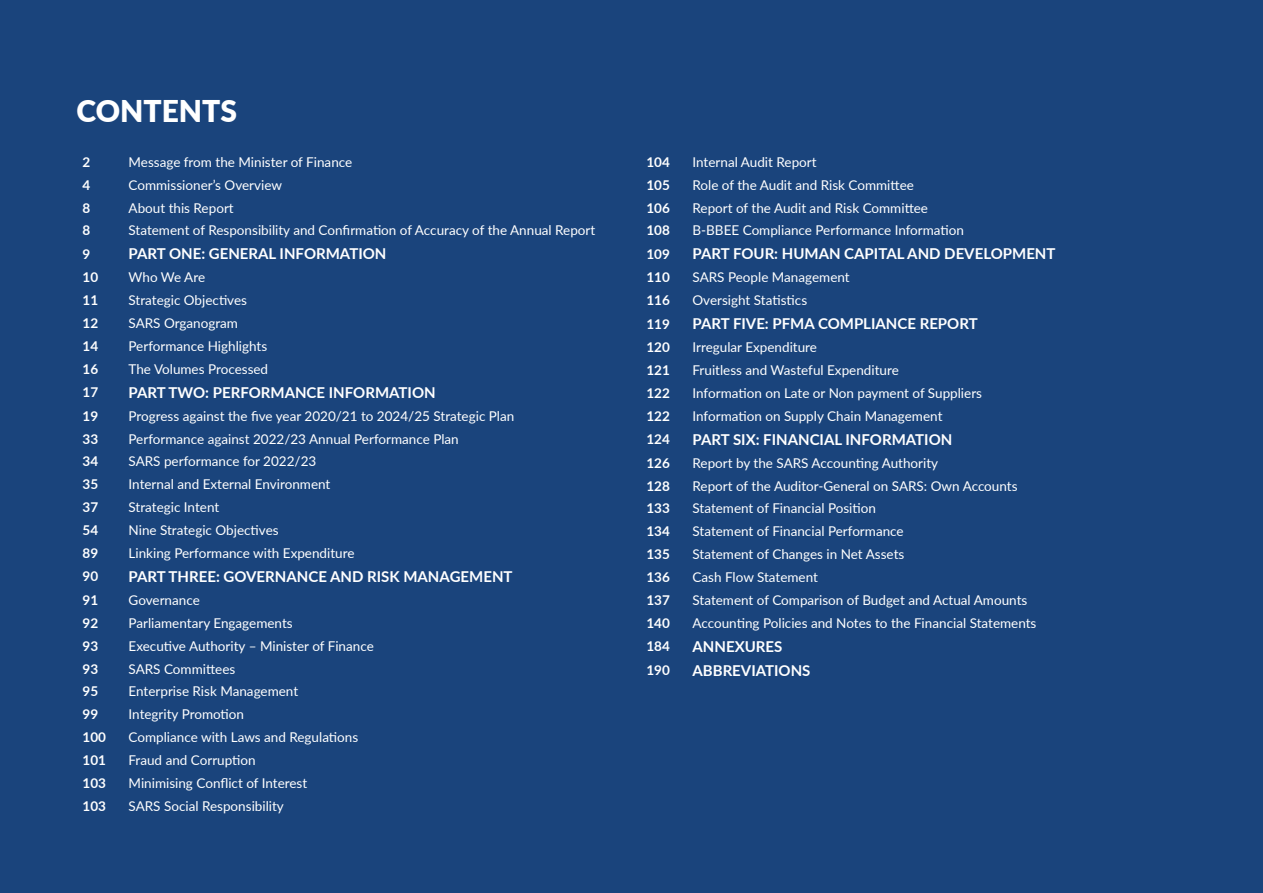
<style>
.page{position:relative;width:1263px;height:893px;background:#1a447c}
.page>*{position:absolute;margin:0;border:0;box-sizing:border-box;transform-origin:0 0}
.t1{font:900 30px "Lato";color:#fff}
.t2{font:700 15px "Lato";color:#fff}
.t3{font:13.5px "Lato";color:#fff}
.t4{font:700 13.5px "Lato";color:#fff}
</style>
<div class="page">
<h1 class="t1" style="left:77px;top:88px;width:162px">CONTENTS</h1>
<p class="t4" style="left:83px;top:152px;width:9px">2</p>
<p class="t3" style="left:129px;top:152px;width:225px">Message from the Minister of Finance</p>
<p class="t4" style="left:83px;top:175px;width:9px">4</p>
<p class="t3" style="left:129px;top:175px;width:155px">Commissioner’s Overview</p>
<p class="t4" style="left:83px;top:198px;width:9px">8</p>
<p class="t3" style="left:129px;top:198px;width:107px">About this Report</p>
<p class="t4" style="left:83px;top:221px;width:9px">8</p>
<p class="t3" style="left:129px;top:221px;width:468px">Statement of Responsibility and Confirmation of Accuracy of the Annual Report</p>
<p class="t4" style="left:83px;top:244px;width:9px">9</p>
<p class="t2" style="left:129px;top:243px;width:259px">PART ONE: GENERAL INFORMATION</p>
<p class="t4" style="left:83px;top:267px;width:17px">10</p>
<p class="t3" style="left:129px;top:268px;width:78px">Who We Are</p>
<p class="t4" style="left:83px;top:290px;width:17px">11</p>
<p class="t3" style="left:129px;top:291px;width:120px">Strategic Objectives</p>
<p class="t4" style="left:83px;top:313px;width:17px">12</p>
<p class="t3" style="left:129px;top:313px;width:111px">SARS Organogram</p>
<p class="t4" style="left:83px;top:336px;width:17px">14</p>
<p class="t3" style="left:129px;top:336px;width:140px">Performance Highlights</p>
<p class="t4" style="left:83px;top:359px;width:17px">16</p>
<p class="t3" style="left:129px;top:359px;width:141px">The Volumes Processed</p>
<p class="t4" style="left:83px;top:382px;width:17px">17</p>
<p class="t2" style="left:129px;top:381px;width:309px">PART TWO: PERFORMANCE INFORMATION</p>
<p class="t4" style="left:83px;top:406px;width:17px">19</p>
<p class="t3" style="left:129px;top:406px;width:387px">Progress against the five year 2020/21 to 2024/25 Strategic Plan</p>
<p class="t4" style="left:83px;top:429px;width:17px">33</p>
<p class="t3" style="left:129px;top:429px;width:332px">Performance against 2022/23 Annual Performance Plan</p>
<p class="t4" style="left:83px;top:452px;width:17px">34</p>
<p class="t3" style="left:129px;top:452px;width:189px">SARS performance for 2022/23</p>
<p class="t4" style="left:83px;top:474px;width:17px">35</p>
<p class="t3" style="left:129px;top:475px;width:203px">Internal and External Environment</p>
<p class="t4" style="left:83px;top:497px;width:17px">37</p>
<p class="t3" style="left:129px;top:498px;width:92px">Strategic Intent</p>
<p class="t4" style="left:83px;top:520px;width:17px">54</p>
<p class="t3" style="left:129px;top:520px;width:152px">Nine Strategic Objectives</p>
<p class="t4" style="left:83px;top:543px;width:17px">89</p>
<p class="t3" style="left:129px;top:543px;width:228px">Linking Performance with Expenditure</p>
<p class="t4" style="left:83px;top:567px;width:17px">90</p>
<p class="t2" style="left:129px;top:565px;width:385px">PART THREE: GOVERNANCE AND RISK MANAGEMENT</p>
<p class="t4" style="left:83px;top:590px;width:17px">91</p>
<p class="t3" style="left:129px;top:590px;width:73px">Governance</p>
<p class="t4" style="left:83px;top:613px;width:17px">92</p>
<p class="t3" style="left:129px;top:613px;width:166px">Parliamentary Engagements</p>
<p class="t4" style="left:83px;top:636px;width:17px">93</p>
<p class="t3" style="left:129px;top:636px;width:247px">Executive Authority – Minister of Finance</p>
<p class="t4" style="left:83px;top:659px;width:17px">93</p>
<p class="t3" style="left:129px;top:659px;width:108px">SARS Committees</p>
<p class="t4" style="left:83px;top:681px;width:17px">95</p>
<p class="t3" style="left:129px;top:682px;width:171px">Enterprise Risk Management</p>
<p class="t4" style="left:83px;top:704px;width:17px">99</p>
<p class="t3" style="left:129px;top:705px;width:117px">Integrity Promotion</p>
<p class="t4" style="left:83px;top:727px;width:25px">100</p>
<p class="t3" style="left:129px;top:728px;width:231px">Compliance with Laws and Regulations</p>
<p class="t4" style="left:83px;top:750px;width:25px">101</p>
<p class="t3" style="left:129px;top:750px;width:129px">Fraud and Corruption</p>
<p class="t4" style="left:83px;top:773px;width:25px">103</p>
<p class="t3" style="left:129px;top:773px;width:180px">Minimising Conflict of Interest</p>
<p class="t4" style="left:83px;top:796px;width:25px">103</p>
<p class="t3" style="left:129px;top:796px;width:157px">SARS Social Responsibility</p>
<p class="t4" style="left:646px;top:152px;width:25px">104</p>
<p class="t3" style="left:692px;top:152px;width:126px">Internal Audit Report</p>
<p class="t4" style="left:646px;top:175px;width:25px">105</p>
<p class="t3" style="left:692px;top:175px;width:223px">Role of the Audit and Risk Committee</p>
<p class="t4" style="left:646px;top:198px;width:25px">106</p>
<p class="t3" style="left:692px;top:198px;width:237px">Report of the Audit and Risk Committee</p>
<p class="t4" style="left:646px;top:221px;width:25px">108</p>
<p class="t3" style="left:692px;top:221px;width:273px">B-BBEE Compliance Performance Information</p>
<p class="t4" style="left:646px;top:244px;width:25px">109</p>
<p class="t2" style="left:692px;top:243px;width:364px">PART FOUR: HUMAN CAPITAL AND DEVELOPMENT</p>
<p class="t4" style="left:646px;top:267px;width:25px">110</p>
<p class="t3" style="left:692px;top:268px;width:159px">SARS People Management</p>
<p class="t4" style="left:646px;top:290px;width:25px">116</p>
<p class="t3" style="left:692px;top:291px;width:116px">Oversight Statistics</p>
<p class="t4" style="left:646px;top:314px;width:25px">119</p>
<p class="t2" style="left:692px;top:313px;width:287px">PART FIVE: PFMA COMPLIANCE REPORT</p>
<p class="t4" style="left:646px;top:337px;width:25px">120</p>
<p class="t3" style="left:692px;top:338px;width:126px">Irregular Expenditure</p>
<p class="t4" style="left:646px;top:360px;width:25px">121</p>
<p class="t3" style="left:692px;top:360px;width:208px">Fruitless and Wasteful Expenditure</p>
<p class="t4" style="left:646px;top:383px;width:25px">122</p>
<p class="t3" style="left:692px;top:383px;width:291px">Information on Late or Non payment of Suppliers</p>
<p class="t4" style="left:646px;top:406px;width:25px">122</p>
<p class="t3" style="left:692px;top:406px;width:251px">Information on Supply Chain Management</p>
<p class="t4" style="left:646px;top:429px;width:25px">124</p>
<p class="t2" style="left:692px;top:428px;width:261px">PART SIX: FINANCIAL INFORMATION</p>
<p class="t4" style="left:646px;top:453px;width:25px">126</p>
<p class="t3" style="left:692px;top:453px;width:247px">Report by the SARS Accounting Authority</p>
<p class="t4" style="left:646px;top:476px;width:25px">128</p>
<p class="t3" style="left:692px;top:476px;width:327px">Report of the Auditor-General on SARS: Own Accounts</p>
<p class="t4" style="left:646px;top:499px;width:25px">133</p>
<p class="t3" style="left:692px;top:499px;width:185px">Statement of Financial Position</p>
<p class="t4" style="left:646px;top:521px;width:25px">134</p>
<p class="t3" style="left:692px;top:522px;width:213px">Statement of Financial Performance</p>
<p class="t4" style="left:646px;top:544px;width:25px">135</p>
<p class="t3" style="left:692px;top:545px;width:213px">Statement of Changes in Net Assets</p>
<p class="t4" style="left:646px;top:567px;width:25px">136</p>
<p class="t3" style="left:692px;top:567px;width:127px">Cash Flow Statement</p>
<p class="t4" style="left:646px;top:590px;width:25px">137</p>
<p class="t3" style="left:692px;top:590px;width:336px">Statement of Comparison of Budget and Actual Amounts</p>
<p class="t4" style="left:646px;top:613px;width:25px">140</p>
<p class="t3" style="left:692px;top:613px;width:345px">Accounting Policies and Notes to the Financial Statements</p>
<p class="t4" style="left:646px;top:636px;width:25px">184</p>
<p class="t2" style="left:692px;top:635px;width:91px">ANNEXURES</p>
<p class="t4" style="left:646px;top:660px;width:25px">190</p>
<p class="t2" style="left:692px;top:659px;width:119px">ABBREVIATIONS</p>
</div>
